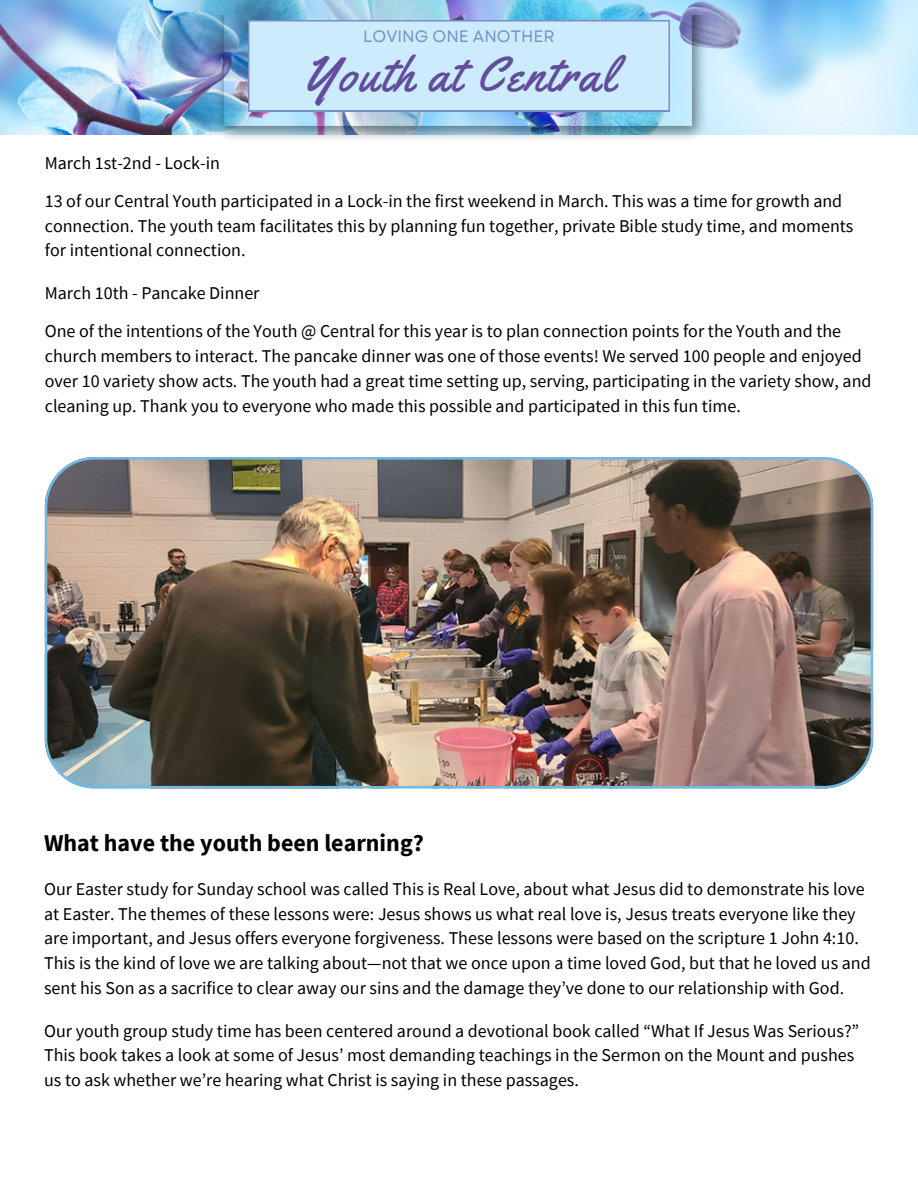
<style>
.page{position:relative;width:918px;height:1188px;background:#fff}
.page>*{position:absolute;margin:0;border:0;box-sizing:border-box;transform-origin:0 0}
.t1{font:49.5px "Yellowtail";letter-spacing:.045em;color:#624c9c}
.t2{font:700 24px "Source Sans Pro";color:#000}
.t3{font:18px/24.8px "Source Sans Pro";color:#000}
.t4{font:16.5px "Garet";color:#7c8fc6}
</style>
<div class="page">
<img style="left:0;top:0;width:918px;height:135px">
<img style="left:214px;top:15px;width:493px;height:124px">
<div style="left:248px;top:20px;width:422px;height:91px;background:#ccecfd"></div>
<img style="left:45px;top:457px;width:828px;height:331px">
<p class="t4" style="left:363px;top:25px;width:193px">LOVING ONE ANOTHER</p>
<h1 class="t1" style="left:304px;top:43px;width:312px">Youth at Central</h1>
<p class="t3" style="left:45px;top:143px;width:799px;line-height:38.2px">March 1st-2nd - Lock-in<br>13 of our Central Youth participated in a Lock-in the first weekend in March. This was a time for growth and</p>
<p class="t3" style="left:45px;top:213px;width:810px">connection. The youth team facilitates this by planning fun together, private Bible study time, and moments for intentional connection.</p>
<p class="t3" style="left:45px;top:274px;width:798px;line-height:38.2px">March 10th - Pancake Dinner<br>One of the intentions of the Youth @ Central for this year is to plan connection points for the Youth and the</p>
<p class="t3" style="left:45px;top:343px;width:828px">church members to interact. The pancake dinner was one of those events! We served 100 people and enjoyed over 10 variety show acts. The youth had a great time setting up, serving, participating in the variety show, and cleaning up. Thank you to everyone who made this possible and participated in this fun time.</p>
<h2 class="t2" style="left:44px;top:827px;width:381px">What have the youth been learning?</h2>
<p class="t3" style="left:44px;top:876px;width:828px">Our Easter study for Sunday school was called This is Real Love, about what Jesus did to demonstrate his love at Easter. The themes of these lessons were: Jesus shows us what real love is, Jesus treats everyone like they are important, and Jesus offers everyone forgiveness. These lessons were based on the scripture 1 John 4:10.<br>This is the kind of love we are talking about—not that we once upon a time loved God, but that he loved us and sent his Son as a sacrifice to clear away our sins and the damage they’ve done to our relationship with God.</p>
<p class="t3" style="left:44px;top:1018px;width:817px">Our youth group study time has been centered around a devotional book called “What If Jesus Was Serious?”<br>This book takes a look at some of Jesus’ most demanding teachings in the Sermon on the Mount and pushes us to ask whether we’re hearing what Christ is saying in these passages.</p>
</div>
